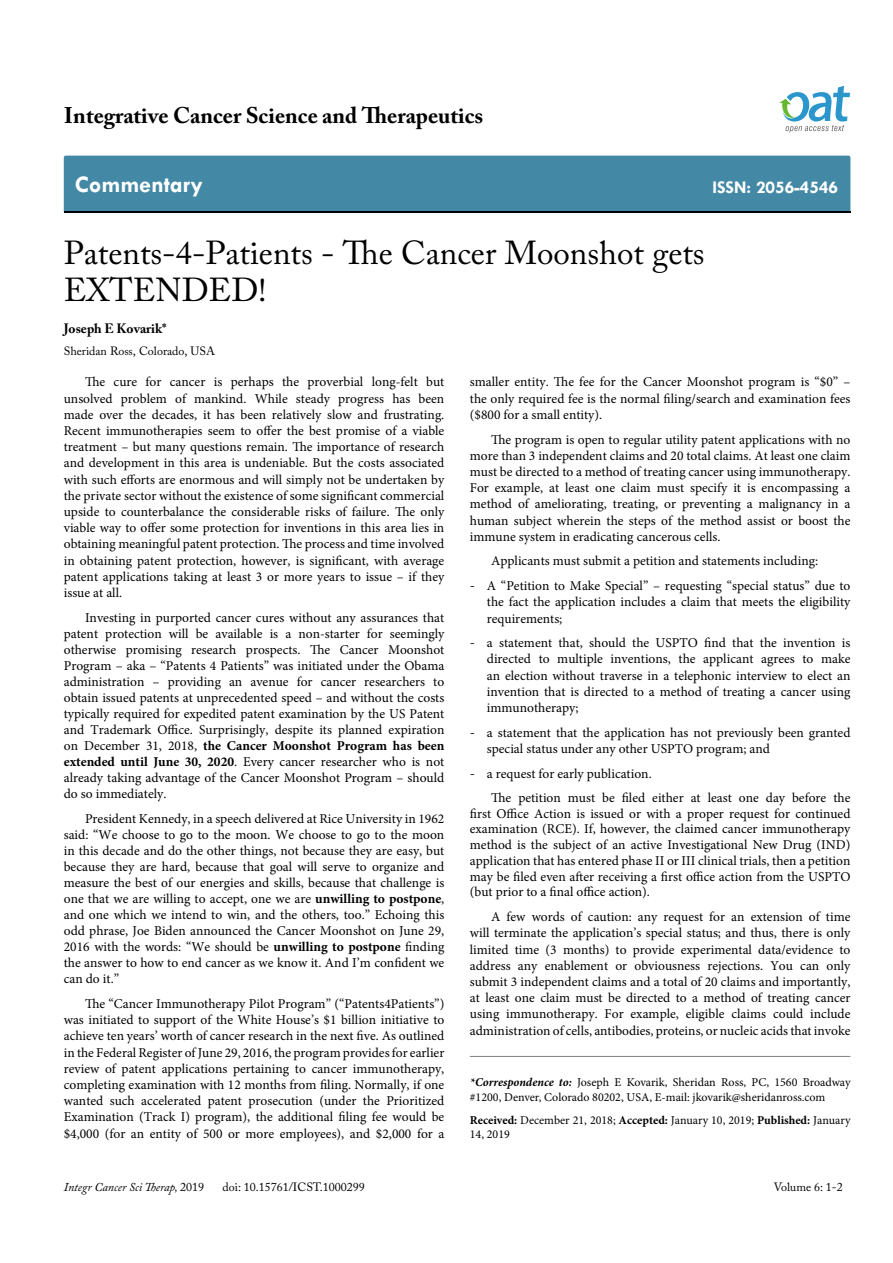
<style>
.page{position:relative;width:893px;height:1263px;background:#fff}
.page>*{position:absolute;margin:0;border:0;box-sizing:border-box;transform-origin:0 0}
.t1{font:33px/37.5px "Adobe Caslon Pro";color:#000}
.t2{font:700 24px "Tw Cen";color:#fff}
.t3{font:700 22.5px "Adobe Caslon Pro";color:#000}
.t4{font:700 18px "Tw Cen";color:#fff}
.t5{font:13.5px/16.2px "Minion Pro";color:#000;text-align:justify}
.t6{font:700 13.5px "Adobe Caslon Pro";color:#000}
.t7{font:12px/14.4px "Minion Pro";color:#000}
.t8{font:12px "Adobe Caslon Pro";color:#000}
.t9{font:italic 12px "Adobe Caslon Pro";color:#000}
.s1{font-weight:700}
.s2{font-size:15px}
.s3{font-weight:700;font-style:italic}
.s4{font-style:normal}
</style>
<div class="page">
<div style="left:64px;top:156px;width:786px;height:56px;background:#4389a5"></div>
<svg style="left:779px;top:86px;width:71px;height:47px"></svg>
<hr style="left:470px;top:1056px;width:380px;height:1px;background:#808285">
<h3 class="t3" style="left:64px;top:102px;width:421px">Integrative Cancer Science and Therapeutics</h3>
<h2 class="t2" style="left:75px;top:170px;width:130px">Commentary</h2>
<h3 class="t4" style="left:712px;top:176px;width:127px">ISSN: 2056-4546</h3>
<h1 class="t1" style="left:64px;top:233px;width:642px">Patents-4-Patients - The Cancer Moonshot gets<br>EXTENDED!</h1>
<p class="t6" style="left:64px;top:320px;width:104px">Joseph E Kovarik*</p>
<p class="t8" style="left:64px;top:344px;width:153px">Sheridan Ross, Colorado, USA</p>
<p class="t5" style="left:64px;top:374px;width:382px;text-indent:21px">The cure for cancer is perhaps the proverbial long-felt but unsolved problem of mankind. While steady progress has been made over the decades, it has been relatively slow and frustrating.<br>Recent immunotherapies seem to offer the best promise of a viable treatment – but many questions remain. The importance of research and development in this area is undeniable. But the costs associated with such efforts are enormous and will simply not be undertaken by the private sector without the existence of some significant commercial upside to counterbalance the considerable risks of failure. The only viable way to offer some protection for inventions in this area lies in obtaining meaningful patent protection. The process and time involved in obtaining patent protection, however, is significant, with average patent applications taking at least 3 or more years to issue – if they issue at all.</p>
<p class="t5" style="left:64px;top:609px;width:382px;text-indent:21px">Investing in purported cancer cures without any assurances that patent protection will be available is a non-starter for seemingly otherwise promising research prospects. The Cancer Moonshot Program – aka – “Patents 4 Patients” was initiated under the Obama administration – providing an avenue for cancer researchers to obtain issued patents at unprecedented speed – and without the costs typically required for expedited patent examination by the US Patent and Trademark Office. Surprisingly, despite its planned expiration on December 31, 2018, <span class="s1">the Cancer Moonshot Program has been extended until June 30, 2020</span>. Every cancer researcher who is not already taking advantage of the Cancer Moonshot Program – should do so immediately.</p>
<p class="t5" style="left:64px;top:810px;width:382px;text-indent:21px">President Kennedy, in a speech delivered at Rice University in 1962 said: “We choose to go to the moon. We choose to go to the moon in this decade and do the other things, not because they are easy, but because they are hard, because that goal will serve to organize and measure the best of our energies and skills, because that challenge is one that we are willing to accept, one we are <span class="s1">unwilling to postpone</span>, and one which we intend to win, and the others, too.” Echoing this odd phrase, Joe Biden announced the Cancer Moonshot on June 29, 2016 with the words: “We should be <span class="s1">unwilling to postpone</span> finding the answer to how to end cancer as we know it. And I’m confident we can do it.”</p>
<p class="t5" style="left:64px;top:995px;width:382px;text-indent:21px">The “Cancer Immunotherapy Pilot Program” (“Patents4Patients”) was initiated to support of the White House’s $1 billion initiative to achieve ten years’ worth of cancer research in the next five. As outlined in the Federal Register of June 29, 2016, the program provides for earlier review of patent applications pertaining to cancer immunotherapy, completing examination with 12 months from filing. Normally, if one wanted such accelerated patent prosecution (under the Prioritized Examination (Track I) program), the additional filing fee would be $4,000 (for an entity of 500 or more employees), and $2,000 for a</p>
<p class="t5" style="left:470px;top:374px;width:382px">smaller entity. The fee for the Cancer Moonshot program is “$0” – the only required fee is the normal filing/search and examination fees ($800 for a small entity).</p>
<p class="t5" style="left:470px;top:431px;width:382px;text-indent:21px">The program is open to regular utility patent applications with no more than 3 independent claims and 20 total claims. At least one claim must be directed to a method of treating cancer using immunotherapy.<br>For example, at least one claim must specify it is encompassing a method of ameliorating, treating, or preventing a malignancy in a human subject wherein the steps of the method assist or boost the immune system in eradicating cancerous cells.</p>
<p class="t5" style="left:491px;top:553px;width:328px">Applicants must submit a petition and statements including:</p>
<p class="t5" style="left:487px;top:578px;width:365px;text-indent:-17px"><span class="s2">-</span> A “Petition to Make Special” – requesting “special status” due to the fact the application includes a claim that meets the eligibility requirements;</p>
<p class="t5" style="left:487px;top:635px;width:365px;text-indent:-17px"><span class="s2">-</span> a statement that, should the USPTO find that the invention is directed to multiple inventions, the applicant agrees to make an election without traverse in a telephonic interview to elect an invention that is directed to a method of treating a cancer using immunotherapy;</p>
<p class="t5" style="left:487px;top:724px;width:365px;text-indent:-17px"><span class="s2">-</span> a statement that the application has not previously been granted special status under any other USPTO program; and</p>
<p class="t5" style="left:491px;top:761px;width:361px;line-height:24.3px;text-indent:-21px"><span class="s2">-</span> a request for early publication.<br>The petition must be filed either at least one day before the</p>
<p class="t5" style="left:470px;top:805px;width:382px;line-height:15.8px">first Office Action is issued or with a proper request for continued examination (RCE). If, however, the claimed cancer immunotherapy method is the subject of an active Investigational New Drug (IND) application that has entered phase II or III clinical trials, then a petition may be filed even after receiving a first office action from the USPTO (but prior to a final office action).</p>
<p class="t5" style="left:470px;top:909px;width:382px;text-indent:21px">A few words of caution: any request for an extension of time will terminate the application’s special status; and thus, there is only limited time (3 months) to provide experimental data/evidence to address any enablement or obviousness rejections. You can only submit 3 independent claims and a total of 20 claims and importantly, at least one claim must be directed to a method of treating cancer using immunotherapy. For example, eligible claims could include administration of cells, antibodies, proteins, or nucleic acids that invoke</p>
<p class="t7" style="left:470px;top:1075px;width:382px"><span class="s3">*Correspondence to:</span> Joseph E Kovarik, Sheridan Ross, PC, 1560 Broadway #1200, Denver, Colorado 80202, USA, E-mail: jkovarik@sheridanross.com</p>
<p class="t7" style="left:470px;top:1113px;width:382px"><span class="s1">Received:</span> December 21, 2018; <span class="s1">Accepted:</span> January 10, 2019; <span class="s1">Published:</span> January<br>14, 2019</p>
<p class="t9" style="left:64px;top:1180px;width:142px">Integr Cancer Sci Therap, <span class="s4">2019</span></p>
<p class="t8" style="left:223px;top:1180px;width:144px">doi: 10.15761/ICST.1000299</p>
<p class="t8" style="left:774px;top:1180px;width:71px">Volume 6: 1-2</p>
</div>
